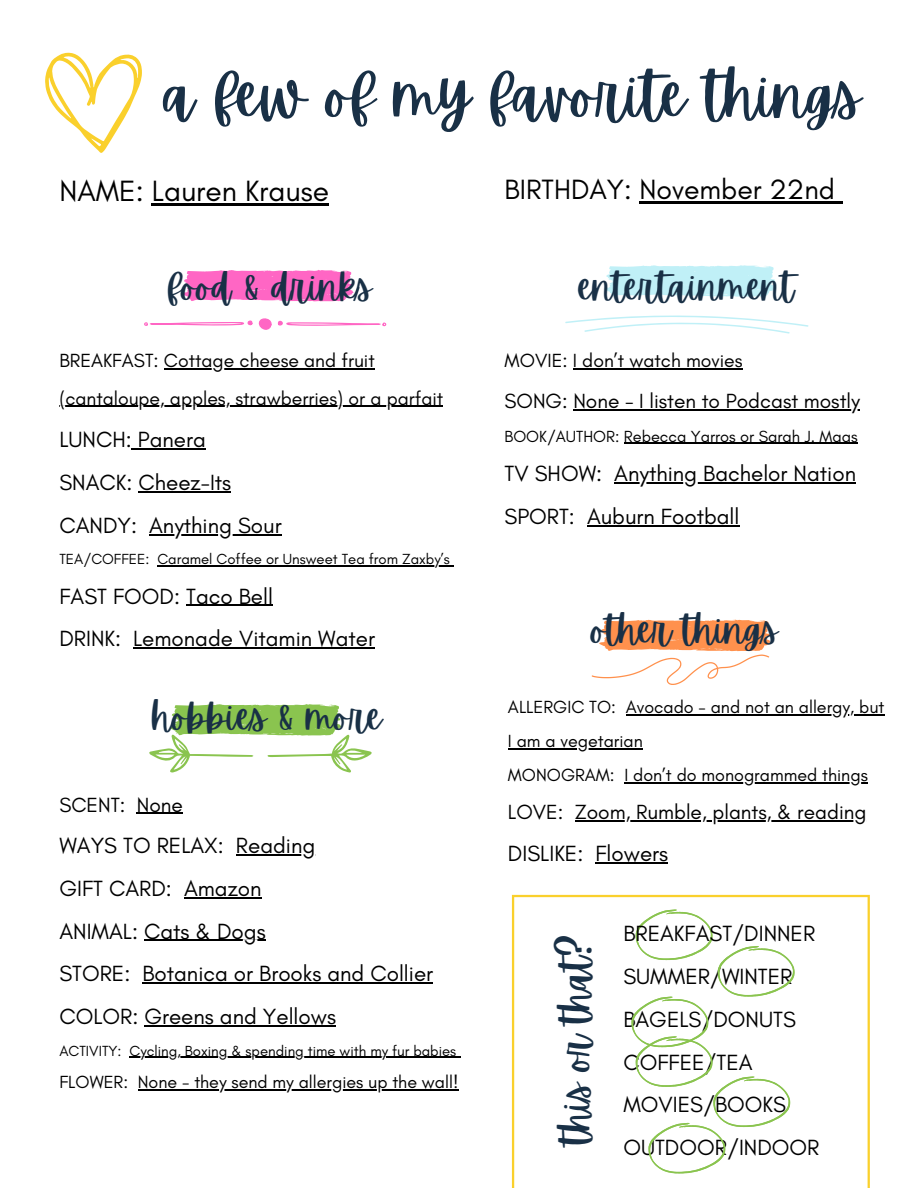
<style>
.page{position:relative;width:918px;height:1188px;background:#fff}
.page>*{position:absolute;margin:0;border:0;box-sizing:border-box;transform-origin:0 0}
.t1{font:62.1px "Apricots";color:#193046}
.t2{font:39.9px "Apricots";color:#193046}
.t3{font:37.95px "Apricots";color:#193046}
.t4{font:29.85px "Glacial Indifference";color:#000}
.t5{font:28.35px "Glacial Indifference";color:#000}
.t6{font:22.35px/42.8px "Glacial Indifference";color:#000}
.t7{font:20.85px "Glacial Indifference";color:#000}
.t8{font:19.35px "Glacial Indifference";color:#000}
.t9{font:17.85px/33.8px "Glacial Indifference";color:#000}
.t10{font:16.35px "Glacial Indifference";color:#000}
.t11{font:14.85px "Glacial Indifference";color:#000}
</style>
<div class="page">
<hr style="left:152px;top:203px;width:177px;height:2px;background:#000">
<hr style="left:164px;top:369px;width:211px;height:1px;background:#000">
<hr style="left:59px;top:406px;width:384px;height:1px;background:#000">
<hr style="left:132px;top:448px;width:74px;height:2px;background:#000">
<hr style="left:139px;top:491px;width:92px;height:1px;background:#000">
<hr style="left:149px;top:534px;width:133px;height:1px;background:#000">
<hr style="left:157px;top:565px;width:293px;height:2px;background:#000">
<hr style="left:186px;top:605px;width:87px;height:1px;background:#000">
<hr style="left:133px;top:648px;width:242px;height:1px;background:#000">
<svg style="left:182px;top:270px;width:172px;height:32px;background:#ff79cb"></svg>
<hr style="left:137px;top:813px;width:46px;height:1px;background:#000">
<hr style="left:236px;top:854px;width:79px;height:1px;background:#000">
<hr style="left:184px;top:897px;width:78px;height:1px;background:#000">
<hr style="left:144px;top:940px;width:122px;height:1px;background:#000">
<hr style="left:142px;top:983px;width:291px;height:1px;background:#000">
<hr style="left:144px;top:1025px;width:192px;height:1px;background:#000">
<hr style="left:130px;top:1057px;width:326px;height:1px;background:#000">
<hr style="left:138px;top:1089px;width:320px;height:2px;background:#000">
<hr style="left:573px;top:369px;width:170px;height:1px;background:#000">
<hr style="left:573px;top:409px;width:287px;height:1px;background:#000">
<hr style="left:624px;top:443px;width:234px;height:1px;background:#000">
<hr style="left:614px;top:482px;width:242px;height:1px;background:#000">
<hr style="left:587px;top:525px;width:152px;height:1px;background:#000">
<hr style="left:626px;top:715px;width:258px;height:1px;background:#000">
<hr style="left:508px;top:748px;width:135px;height:1px;background:#000">
<hr style="left:624px;top:782px;width:244px;height:1px;background:#000">
<hr style="left:575px;top:820px;width:291px;height:1px;background:#000">
<hr style="left:595px;top:862px;width:73px;height:1px;background:#000">
<svg style="left:604px;top:265px;width:172px;height:32px;background:#c8f1f7"></svg>
<svg style="left:512px;top:895px;width:358px;height:293px"></svg>
<svg style="left:149px;top:704px;width:223px;height:69px"></svg>
<svg style="left:592px;top:620px;width:179px;height:65px"></svg>
<svg style="left:565px;top:315px;width:244px;height:19px"></svg>
<svg style="left:144px;top:318px;width:242px;height:12px"></svg>
<svg style="left:45px;top:53px;width:97px;height:100px"></svg>
<hr style="left:639px;top:201px;width:196px;height:2px;background:#000">
<svg style="left:835px;top:201px;width:8px;height:2px"></svg>
<svg style="left:631px;top:910px;width:164px;height:263px"></svg>
<p class="t1" style="left:163px;top:59px;width:699px">a few of my favorite things</p>
<p class="t4" style="left:59px;top:173px;width:271px">NAME: Lauren Krause</p>
<h6 class="t3" style="left:168px;top:264px;width:206px">food &amp; drinks</h6>
<h1 class="t8" style="left:59px;top:349px;width:317px">BREAKFAST: Cottage cheese and fruit</h1>
<h3 class="t8" style="left:59px;top:386px;width:385px">(cantaloupe, apples, strawberries) or a parfait</h3>
<h3 class="t6" style="left:59px;top:418px;width:173px">LUNCH: Panera<br>SNACK: Cheez-Its<br>CANDY:</h3>
<h2 class="t6" style="left:149px;top:504px;width:134px">Anything Sour</h2>
<h2 class="t11" style="left:59px;top:550px;width:91px">TEA/COFFEE:</h2>
<p class="t11" style="left:157px;top:550px;width:294px">Caramel Coffee or Unsweet Tea from Zaxby’s</p>
<p class="t6" style="left:59px;top:575px;width:317px">FAST FOOD: Taco Bell<br>DRINK: Lemonade Vitamin Water</p>
<p class="t3" style="left:152px;top:695px;width:231px">hobbies &amp; more</p>
<p class="t7" style="left:59px;top:792px;width:125px">SCENT: None</p>
<h6 class="t6" style="left:59px;top:824px;width:166px">WAYS TO RELAX:</h6>
<h2 class="t6" style="left:236px;top:824px;width:81px">Reading</h2>
<h2 class="t6" style="left:59px;top:867px;width:114px">GIFT CARD:</h2>
<p class="t6" style="left:59px;top:867px;width:208px;text-align:right">Amazon<br>ANIMAL: Cats &amp; Dogs</p>
<p class="t6" style="left:59px;top:952px;width:72px">STORE:</p>
<p class="t6" style="left:59px;top:952px;width:375px;text-indent:83px">Botanica or Brooks and Collier<br>COLOR: Greens and Yellows</p>
<p class="t11" style="left:59px;top:1042px;width:64px">ACTIVITY:</p>
<p class="t11" style="left:130px;top:1042px;width:328px">Cycling, Boxing &amp; spending time with my fur babies</p>
<p class="t9" style="left:59px;top:1065px;width:70px">FLOWER:</p>
<p class="t9" style="left:138px;top:1065px;width:322px">None - they send my allergies up the wall!</p>
<p class="t5" style="left:505px;top:172px;width:332px">BIRTHDAY: November 22nd</p>
<h4 class="t3" style="left:579px;top:264px;width:217px">entertainment</h4>
<p class="t8" style="left:505px;top:349px;width:240px">MOVIE: I don’t watch movies</p>
<p class="t7" style="left:505px;top:388px;width:357px">SONG: None - I listen to Podcast mostly</p>
<p class="t10" style="left:505px;top:426px;width:355px">BOOK/AUTHOR: Rebecca Yarros or Sarah J. Maas</p>
<p class="t6" style="left:505px;top:452px;width:99px">TV SHOW:</p>
<p class="t6" style="left:505px;top:452px;width:353px;text-indent:110px">Anything Bachelor Nation<br>SPORT: Auburn Football</p>
<p class="t3" style="left:591px;top:608px;width:188px">other things</p>
<h2 class="t9" style="left:508px;top:690px;width:110px">ALLERGIC TO:</h2>
<p class="t9" style="left:626px;top:690px;width:260px">Avocado - and not an allergy, but</p>
<p class="t9" style="left:508px;top:724px;width:136px">I am a vegetarian<br>MONOGRAM:</p>
<h5 class="t9" style="left:624px;top:758px;width:245px">I don’t do monogrammed things</h5>
<h5 class="t7" style="left:508px;top:799px;width:57px">LOVE:</h5>
<h2 class="t7" style="left:575px;top:799px;width:293px">Zoom, Rumble, plants, &amp; reading</h2>
<h2 class="t6" style="left:508px;top:832px;width:162px">DISLIKE: Flowers</h2>
<p class="t2" style="left:552px;top:1144px;width:212px;rotate:-90deg">this or that?</p>
<h2 class="t6" style="left:623px;top:912px;width:198px">BREAKFAST/DINNER<br>SUMMER/WINTER<br>BAGELS/DONUTS<br>COFFEE/TEA<br>MOVIES/BOOKS<br>OUTDOOR/INDOOR</h2>
</div>
